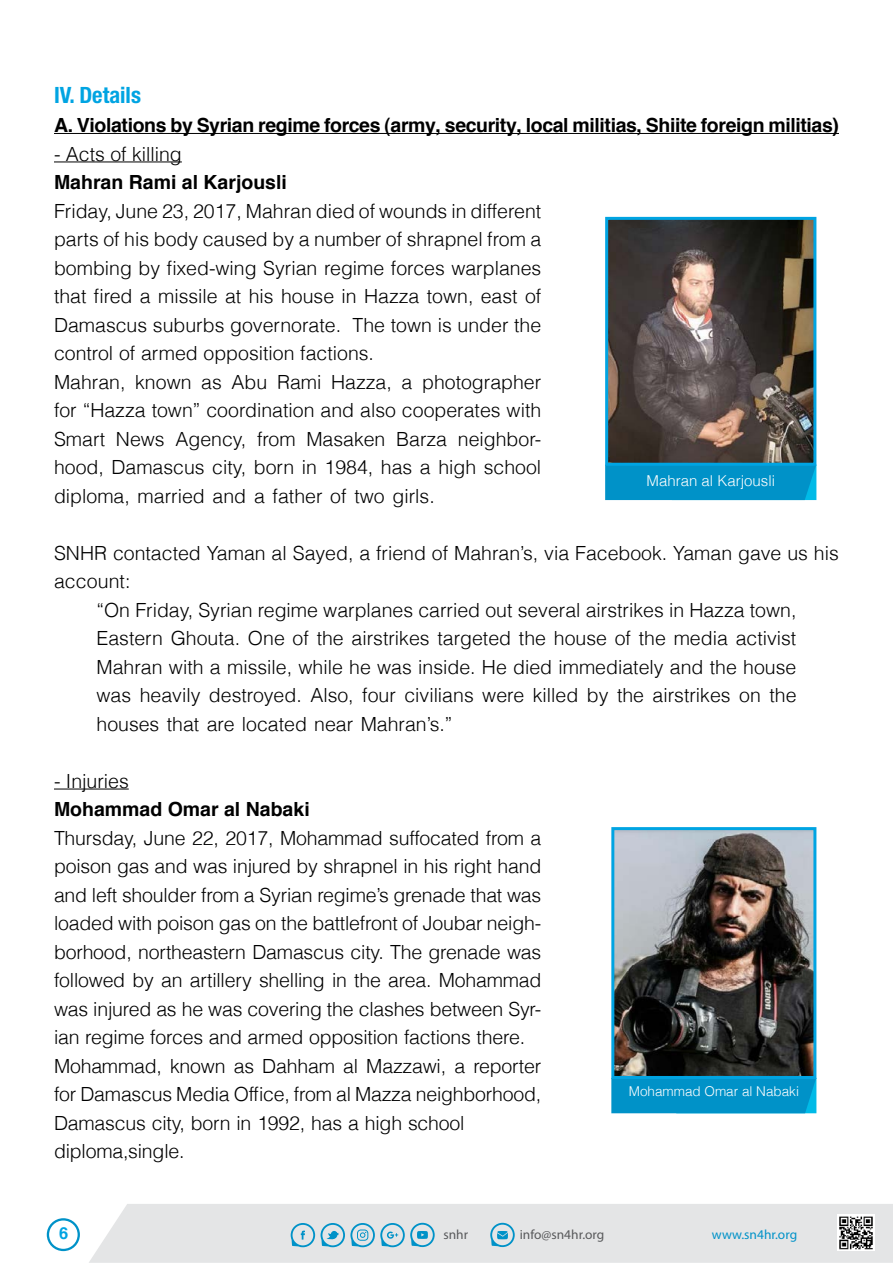
<style>
.page{position:relative;width:893px;height:1263px;background:#fff}
.page>*{position:absolute;margin:0;border:0;box-sizing:border-box;transform-origin:0 0}
.t1{font:700 condensed 22.5px "Helvetica Neue";color:#00a4e2}
.t2{font:300 19.5px/28.5px "Helvetica";color:#000}
.t3{font:700 19.5px "Helvetica";letter-spacing:-.02em;color:#000}
.t4{font:700 19.5px "Helvetica";color:#000}
.t5{font:700 16.5px "Helvetica";color:#00a4e2}
.t6{font:300 15px "Helvetica";color:#fff}
.t7{font:300 13.5px "Helvetica";color:#fff}
.t8{font:13.35px "Myriad Pro";color:#58595b}
.t9{font:13.35px "Myriad Pro";color:#0092c8}
</style>
<div class="page">
<div style="left:89px;top:1204px;width:804px;height:59px;background:#e4e5e6"></div>
<svg style="left:291px;top:1223px;width:24px;height:24px"></svg>
<svg style="left:321px;top:1223px;width:114px;height:24px;background:#a1ccdd"></svg>
<svg style="left:490px;top:1223px;width:25px;height:24px"></svg>
<img style="left:837px;top:1214px;width:37px;height:37px">
<svg style="left:47px;top:1218px;width:33px;height:33px"></svg>
<hr style="left:54px;top:133px;width:785px;height:1px;background:#000">
<hr style="left:54px;top:161px;width:128px;height:1px;background:#000">
<hr style="left:54px;top:788px;width:75px;height:1px;background:#000">
<div style="left:605px;top:466px;width:211px;height:34px;background:#0092c8"></div>
<img style="left:609px;top:221px;width:203px;height:241px">
<div style="left:605px;top:217px;width:211px;height:249px;border:3px solid #00a4e2"></div>
<div style="left:611px;top:1079px;width:205px;height:34px;background:#0092c8"></div>
<img style="left:615px;top:831px;width:197px;height:244px">
<div style="left:611px;top:827px;width:205px;height:252px;border:3px solid #00a4e2"></div>
<p class="t1" style="left:54px;top:77px;width:88px">IV. Details</p>
<p class="t3" style="left:54px;top:113px;width:786px">A. Violations by Syrian regime forces (army, security, local militias, Shiite foreign militias(</p>
<p class="t2" style="left:54px;top:138px;width:129px">- Acts of killing</p>
<p class="t4" style="left:54px;top:170px;width:234px">Mahran Rami al Karjousli</p>
<p class="t2" style="left:54px;top:195px;width:489px;text-align:right">Friday, June 23, 2017, Mahran died of wounds in different parts of his body caused by a number of shrapnel from a bombing by fixed-wing Syrian regime forces warplanes that fired a missile at his house in Hazza town, east of The town is under the</p>
<p class="t2" style="left:54px;top:309px;width:322px">Damascus suburbs governorate. control of armed opposition factions.</p>
<p class="t2" style="left:54px;top:366px;width:489px">Mahran,<br>for “Hazza town” coordination and also cooperates with</p>
<p class="t2" style="left:54px;top:452px;width:489px">hood, Damascus city, born in 1984, has a high school</p>
<p class="t2" style="left:135px;top:366px;width:58px">known</p>
<p class="t2" style="left:232px;top:366px;width:37px">Abu</p>
<p class="t2" style="left:277px;top:366px;width:46px">Rami</p>
<p class="t2" style="left:331px;top:366px;width:83px">Hazza a,</p>
<p class="t2" style="left:422px;top:366px;width:121px">photographer</p>
<p class="t2" style="left:201px;top:366px;width:22px">as</p>
<p class="t2" style="left:54px;top:423px;width:53px">Smart</p>
<p class="t2" style="left:257px;top:423px;width:40px">from</p>
<p class="t2" style="left:116px;top:423px;width:50px">News</p>
<p class="t2" style="left:175px;top:423px;width:72px">Agency,</p>
<p class="t2" style="left:306px;top:423px;width:81px">Masaken</p>
<p class="t2" style="left:396px;top:423px;width:52px">Barza</p>
<p class="t2" style="left:458px;top:423px;width:85px">neighbor-</p>
<p class="t6" style="left:647px;top:469px;width:130px">Mahran al Karjousli</p>
<p class="t2" style="left:54px;top:481px;width:382px">diploma, married and a father of two girls.</p>
<p class="t2" style="left:54px;top:538px;width:786px">SNHR contacted Yaman al Sayed a, friend of Mahran ,s’ via Facebook. Yaman gave us his</p>
<p class="t2" style="left:54px;top:566px;width:78px">account:</p>
<p class="t2" style="left:97px;top:595px;width:701px">“On Friday, Syrian regime warplanes carried out several airstrikes in Hazza town,</p>
<p class="t2" style="left:97px;top:623px;width:701px">Eastern Ghouta. One of the airstrikes targeted the house of the media activist</p>
<p class="t2" style="left:97px;top:652px;width:701px">Mahran with a missile, while he was inside. He died immediately and the house</p>
<p class="t2" style="left:97px;top:680px;width:701px">was heavily destroyed. Also, four civilians were killed by the airstrikes on the</p>
<p class="t2" style="left:97px;top:709px;width:357px">houses that are located near Mahran “.s’</p>
<p class="t2" style="left:54px;top:766px;width:76px">- Injuries</p>
<p class="t4" style="left:54px;top:797px;width:257px">Mohammad Omar al Nabaki</p>
<p class="t2" style="left:54px;top:823px;width:489px;text-align:justify">Thursday, June 22, 2017, Mohammad suffocated from a poison gas and was injured by shrapnel in his right hand and left shoulder from a Syrian regimes’ grenade that was</p>
<p class="t2" style="left:54px;top:937px;width:489px">borhood, northeastern Damascus city. The grenade was</p>
<p class="t2" style="left:54px;top:908px;width:489px">loaded with poison gas on the battlefront of Joubar neigh-</p>
<p class="t2" style="left:54px;top:965px;width:489px">followed by an artillery shelling in the area. Mohammad</p>
<p class="t2" style="left:54px;top:1022px;width:473px">ian regime forces and armed opposition factions there.</p>
<p class="t2" style="left:54px;top:994px;width:489px">was injured as he was covering the clashes between Syr-</p>
<p class="t2" style="left:54px;top:1051px;width:489px">Mohammad, known as Dahham al Mazzawi a, reporter for Damascus Media Office, from al Mazza neighborhood, Damascus city, born in 1992, has a high school diploma,single.</p>
<p class="t5" style="left:59px;top:1223px;width:11px">6</p>
<p class="t8" style="left:443px;top:1226px;width:26px">snhr</p>
<p class="t8" style="left:520px;top:1226px;width:86px">info@sn4hr.org</p>
<p class="t7" style="left:629px;top:1081px;width:172px">Mohammad Omar al Nabaki</p>
<p class="t9" style="left:712px;top:1226px;width:87px">www.sn4hr.org</p>
</div>
